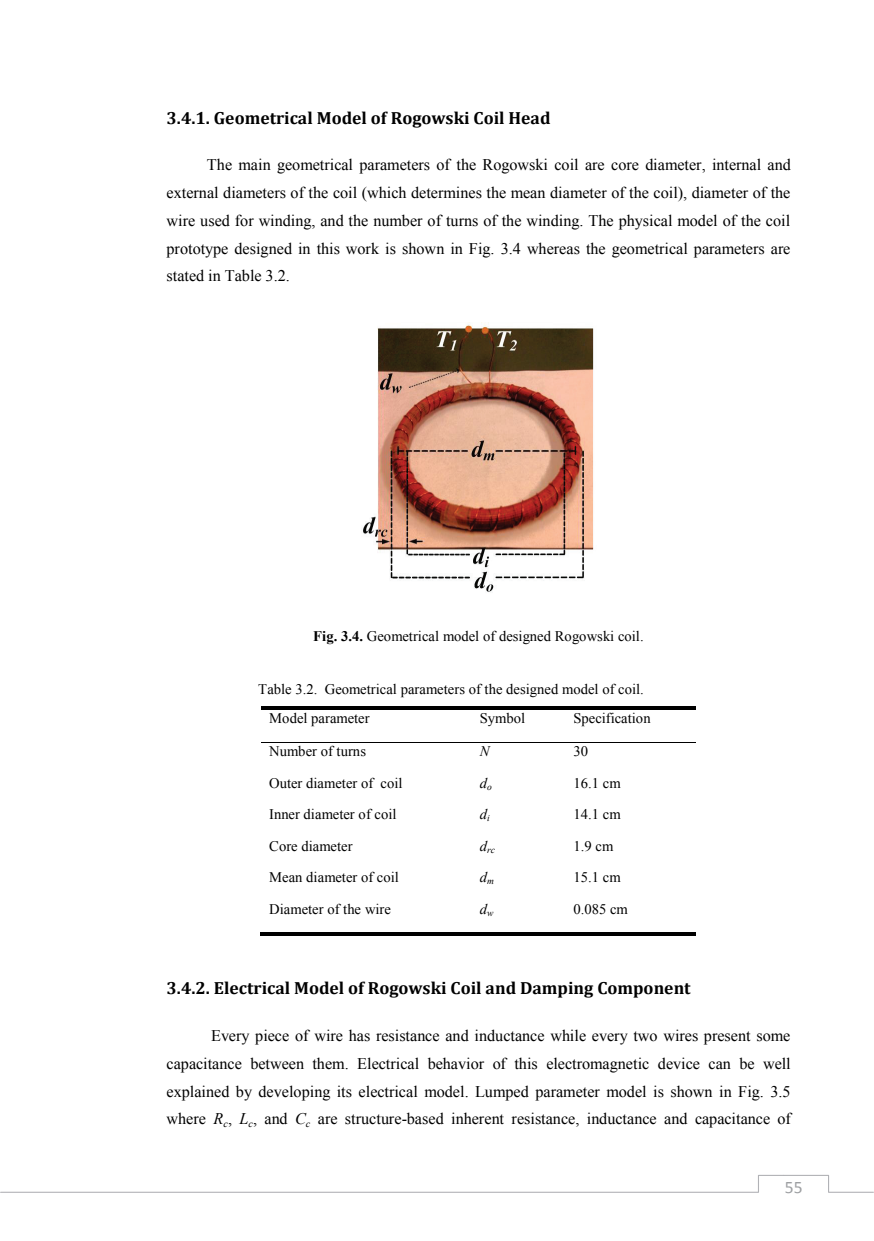
<style>
.page{position:relative;width:874px;height:1241px;background:#fff}
.page>*{position:absolute;margin:0;border:0;box-sizing:border-box;transform-origin:0 0}
.t1{font:700 17.68px "Cambria";color:#000}
.t2{font:17.68px "Calibri";color:#9d9fa2}
.t3{font:16.28px/27.8px "Times New Roman";color:#000;text-align:justify}
.t4{font:14.53px/28.7px "Times New Roman";color:#000}
.t5{font:italic 14.53px "Times New Roman";color:#000}
.t6{font:italic 9.45px "Times New Roman";color:#000}
.s1{font-weight:700}
.s2{font-style:italic}
</style>
<div class="page">
<svg style="left:0;top:1174px;width:873px;height:19px"></svg>
<hr style="left:261px;top:706px;width:210px;height:1px;background:#000">
<hr style="left:261px;top:708px;width:210px;height:1px;background:#000">
<svg style="left:471px;top:706px;width:4px;height:3px"></svg>
<hr style="left:475px;top:706px;width:90px;height:1px;background:#000">
<hr style="left:475px;top:708px;width:90px;height:1px;background:#000">
<hr style="left:568px;top:706px;width:127px;height:1px;background:#000">
<hr style="left:568px;top:708px;width:127px;height:1px;background:#000">
<hr style="left:261px;top:742px;width:434px;height:1px;background:#000">
<hr style="left:260px;top:934px;width:211px;height:1px;background:#000">
<hr style="left:260px;top:932px;width:211px;height:1px;background:#000">
<hr style="left:470px;top:934px;width:95px;height:1px;background:#000">
<hr style="left:473px;top:932px;width:92px;height:1px;background:#000">
<hr style="left:564px;top:934px;width:131px;height:1px;background:#000">
<hr style="left:567px;top:932px;width:128px;height:1px;background:#000">
<img style="left:363px;top:322px;width:231px;height:270px">
<p class="t1" style="left:166px;top:107px;width:385px">3.4.1. Geometrical Model of Rogowski Coil Head</p>
<p class="t3" style="left:166px;top:151px;width:625px;text-indent:40px">The main geometrical parameters of the Rogowski coil are core diameter, internal and external diameters of the coil (which determines the mean diameter of the coil), diameter of the wire used for winding, and the number of turns of the winding. The physical model of the coil prototype designed in this work is shown in Fig. 3.4 whereas the geometrical parameters are stated in Table 3.2.</p>
<p class="t4" style="left:313px;top:622px;width:332px"><span class="s1">Fig. 3.4.</span> Geometrical model of designed Rogowski coil.</p>
<p class="t4" style="left:269px;top:675px;width:376px;text-indent:-11px">Table 3.2. Geometrical parameters of the designed model of coil.<br>Model parameter</p>
<p class="t4" style="left:479px;top:704px;width:47px">Symbol</p>
<p class="t4" style="left:573px;top:704px;width:79px">Specification</p>
<p class="t4" style="left:269px;top:737px;width:98px">Number of turns</p>
<p class="t5" style="left:479px;top:743px;width:11px">N</p>
<p class="t4" style="left:573px;top:737px;width:16px">30</p>
<p class="t4" style="left:269px;top:768px;width:135px">Outer diameter of coil</p>
<p class="t5" style="left:479px;top:774px;width:14px">d<sub>o</sub></p>
<p class="t4" style="left:573px;top:768px;width:49px">16.1 cm</p>
<p class="t4" style="left:269px;top:800px;width:129px">Inner diameter of coil</p>
<p class="t5" style="left:479px;top:806px;width:12px">d<sub>i</sub></p>
<p class="t4" style="left:573px;top:800px;width:49px">14.1 cm</p>
<p class="t4" style="left:269px;top:831px;width:85px">Core diameter</p>
<p class="t6" style="left:479px;top:844px;width:17px"><sup>d</sup>rc</p>
<p class="t4" style="left:573px;top:831px;width:41px">1.9 cm</p>
<p class="t4" style="left:269px;top:863px;width:131px">Mean diameter of coil</p>
<p class="t5" style="left:479px;top:869px;width:16px">d<sub>m</sub></p>
<p class="t4" style="left:573px;top:863px;width:49px">15.1 cm</p>
<p class="t4" style="left:269px;top:894px;width:123px">Diameter of the wire</p>
<p class="t5" style="left:479px;top:901px;width:15px">d<sub>w</sub></p>
<p class="t4" style="left:573px;top:894px;width:56px">0.085 cm</p>
<p class="t1" style="left:166px;top:977px;width:525px">3.4.2. Electrical Model of Rogowski Coil and Damping Component</p>
<p class="t3" style="left:166px;top:1021px;width:625px;text-indent:45px">Every piece of wire has resistance and inductance while every two wires present some capacitance between them. Electrical behavior of this electromagnetic device can be well explained by developing its electrical model. Lumped parameter model is shown in Fig. 3.5 where <span class="s2">R</span><sub>c</sub>, <span class="s2">L</span><sub>c</sub>, and <span class="s2">C</span><sub>c</sub> are structure-based inherent resistance, inductance and capacitance of</p>
<p class="t2" style="left:784px;top:1180px;width:19px">55</p>
</div>
